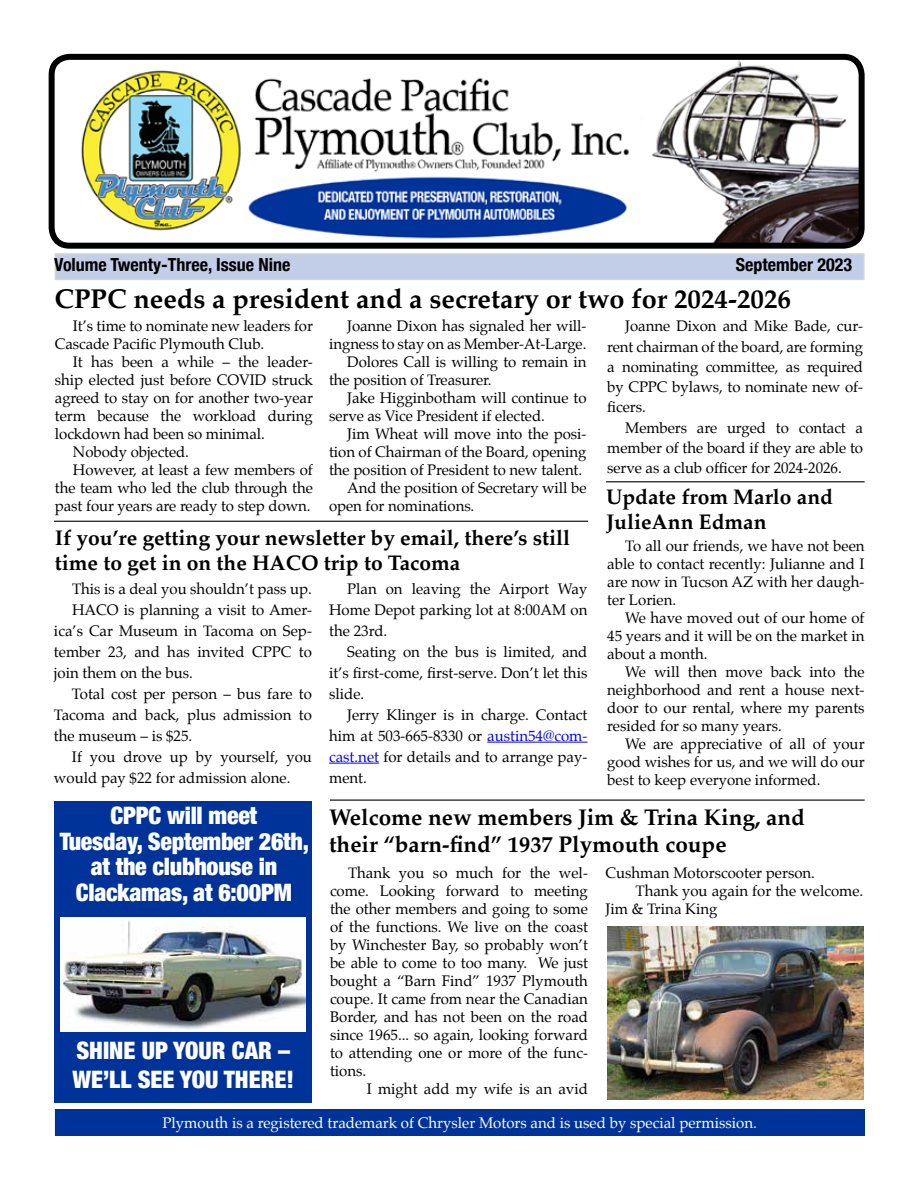
<style>
.page{position:relative;width:918px;height:1188px;background:#fff}
.page>*{position:absolute;margin:0;border:0;box-sizing:border-box;transform-origin:0 0}
.t1{font:700 27px "Palatino";color:#000}
.t2{font:900 condensed 24px/25.5px "Helvetica Neue";letter-spacing:-.01em;color:#fff}
.t3{font:700 22.5px/27px "Palatino";color:#000}
.t4{font:700 21px/25.2px "Palatino";color:#000}
.t5{font:700 condensed 18px "Helvetica Neue";color:#000}
.t6{font:15px/18px "Palatino";letter-spacing:-.005em;color:#000;text-align:justify}
.t7{font:15px "Palatino";color:#fff}
.s1{color:#00f}
</style>
<div class="page">
<div style="left:54px;top:801px;width:258px;height:302px;background:#039"></div>
<img style="left:60px;top:918px;width:246px;height:113px">
<div style="left:55px;top:1109px;width:810px;height:27px;background:#039"></div>
<div style="left:55px;top:253px;width:810px;height:27px;background:#c2cee7;border:2px solid #d3d5d6"></div>
<img style="left:57px;top:61px;width:801px;height:181px">
<div style="left:49px;top:54px;width:816px;height:195px;border:6px solid #000;border-radius:18px"></div>
<hr style="left:487px;top:742px;width:100px;height:1px;background:#00f">
<hr style="left:329px;top:763px;width:50px;height:1px;background:#00f">
<img style="left:607px;top:927px;width:257px;height:173px">
<hr style="left:330px;top:800px;width:535px;height:1px;background:#000">
<hr style="left:606px;top:481px;width:259px;height:1px;background:#000">
<hr style="left:54px;top:521px;width:534px;height:1px;background:#000">
<p class="t5" style="left:54px;top:249px;width:238px">Volume Twenty-Three, Issue Nine</p>
<p class="t5" style="left:736px;top:249px;width:118px">September 2023</p>
<h1 class="t1" style="left:55px;top:276px;width:738px">CPPC needs a president and a secretary or two for 2024-2026</h1>
<p class="t6" style="left:607px;top:316px;width:257px;line-height:20.2px;text-indent:18px">Joanne Dixon and Mike Bade, cur&shy;rent chairman of the board, are forming a nominating committee, as required by CPPC bylaws, to nominate new of&shy;ficers.</p>
<p class="t6" style="left:607px;top:417px;width:257px;line-height:20.2px;text-indent:18px">Members are urged to contact a member of the board if they are able to serve as a club officer for 2024-2026.</p>
<p class="t6" style="left:347px;top:317px;width:241px">Joanne Dixon has signaled her will-</p>
<p class="t6" style="left:329px;top:335px;width:259px">ingness to stay on as Member-At-Large.</p>
<p class="t6" style="left:347px;top:353px;width:241px">Dolores Call is willing to remain in</p>
<p class="t6" style="left:329px;top:371px;width:164px">the position of Treasurer.</p>
<p class="t6" style="left:347px;top:389px;width:241px">Jake Higginbotham will continue to</p>
<p class="t6" style="left:329px;top:407px;width:217px">serve as Vice President if elected.</p>
<p class="t6" style="left:347px;top:425px;width:241px">Jim Wheat will move into the posi-</p>
<p class="t6" style="left:329px;top:443px;width:259px">tion of Chairman of the Board, opening</p>
<p class="t6" style="left:329px;top:461px;width:255px">the position of President to new talent.</p>
<p class="t6" style="left:347px;top:479px;width:241px">And the position of Secretary will be</p>
<p class="t6" style="left:329px;top:497px;width:147px">open for nominations.</p>
<p class="t6" style="left:55px;top:317px;width:260px;text-indent:18px">It’s time to nominate new leaders for<br>Cascade Pacific Plymouth Club.</p>
<p class="t6" style="left:73px;top:353px;width:241px">It has been a while – the leader-</p>
<p class="t6" style="left:55px;top:371px;width:259px">ship elected just before COVID struck</p>
<p class="t6" style="left:55px;top:389px;width:259px">agreed to stay on for another two-year</p>
<p class="t6" style="left:55px;top:407px;width:260px">term because the workload during</p>
<p class="t6" style="left:55px;top:425px;width:211px">lockdown had been so minimal.</p>
<p class="t6" style="left:73px;top:443px;width:118px">Nobody objected.</p>
<p class="t6" style="left:73px;top:461px;width:241px">However, at least a few members of</p>
<p class="t6" style="left:55px;top:479px;width:260px">the team who led the club through the</p>
<p class="t6" style="left:55px;top:497px;width:257px">past four years are ready to step down.</p>
<h3 class="t4" style="left:606px;top:484px;width:228px">Update from Marlo and<br>JulieAnn Edman</h3>
<h3 class="t4" style="left:55px;top:524px;width:517px">If you’re getting your newsletter by email, there’s still time to get in on the HACO trip to Tacoma</h3>
<p class="t6" style="left:329px;top:578px;width:260px;line-height:21px;text-indent:18px">Plan on leaving the Airport Way Home Depot parking lot at 8:00AM on the 23rd.</p>
<p class="t6" style="left:329px;top:641px;width:260px;line-height:21px;text-indent:18px">Seating on the bus is limited, and it’s first-come, first-serve. Don’t let this slide.</p>
<p class="t6" style="left:329px;top:704px;width:260px;line-height:21px;text-indent:18px">Jerry Klinger is in charge. Contact him at 503-665-8330 or <span class="s1">austin54@com&shy;cast.net</span> for details and to arrange pay&shy;ment.</p>
<p class="t6" style="left:607px;top:537px;width:259px;text-indent:18px">To all our friends, we have not been able to contact recently: Julianne and I are now in Tucson AZ with her daugh&shy;ter Lorien.</p>
<p class="t6" style="left:607px;top:609px;width:259px;text-indent:18px">We have moved out of our home of 45 years and it will be on the market in about a month.</p>
<p class="t6" style="left:607px;top:663px;width:259px;text-indent:18px">We will then move back into the neighborhood and rent a house next&shy;door to our rental, where my parents resided for so many years.</p>
<p class="t6" style="left:607px;top:735px;width:259px;text-indent:18px">We are appreciative of all of your good wishes for us, and we will do our best to keep everyone informed.</p>
<p class="t6" style="left:72px;top:579px;width:242px">This is a deal you shouldn’t pass up.</p>
<p class="t6" style="left:72px;top:600px;width:241px">HACO is planning a visit to Amer-</p>
<p class="t6" style="left:54px;top:621px;width:259px">ica’s Car Museum in Tacoma on Sep-</p>
<p class="t6" style="left:54px;top:642px;width:260px">tember 23, and has invited CPPC to</p>
<p class="t6" style="left:54px;top:663px;width:141px">join them on the bus.</p>
<p class="t6" style="left:72px;top:684px;width:242px">Total cost per person – bus fare to</p>
<p class="t6" style="left:54px;top:705px;width:260px">Tacoma and back, plus admission to</p>
<p class="t6" style="left:54px;top:726px;width:140px">the museum – is $25.</p>
<p class="t6" style="left:72px;top:747px;width:241px">If you drove up by yourself, you</p>
<p class="t6" style="left:54px;top:768px;width:238px">would pay $22 for admission alone.</p>
<h2 class="t2" style="left:60px;top:802px;width:251px;text-align:center">CPPC will meet<br>Tuesday, September 26th, at the clubhouse in<br>Clackamas, at 6:00PM</h2>
<h2 class="t2" style="left:72px;top:1035px;width:223px;line-height:28.8px">SHINE UP YOUR CAR –<br>WE’LL SEE YOU THERE!</h2>
<h3 class="t3" style="left:329px;top:804px;width:477px">Welcome new members Jim &amp; Trina King, and their “barn-find” 1937 Plymouth coupe</h3>
<p class="t6" style="left:605px;top:864px;width:211px">Cushman Motorscooter person.</p>
<p class="t6" style="left:636px;top:882px;width:229px">Thank you again for the welcome.</p>
<p class="t6" style="left:605px;top:900px;width:114px">Jim &amp; Trina King</p>
<p class="t6" style="left:330px;top:864px;width:260px;text-indent:18px">Thank you so much for the wel&shy;come. Looking forward to meeting the other members and going to some of the functions. We live on the coast by Winchester Bay, so probably won’t be able to come to too many. We just bought a “Barn Find” 1937 Plymouth coupe. It came from near the Canadian Border, and has not been on the road since 1965... so again, looking forward to attending one or more of the func&shy;tions.</p>
<p class="t6" style="left:367px;top:1080px;width:223px">I might add my wife is an avid</p>
<p class="t7" style="left:162px;top:1111px;width:596px">Plymouth is a registered trademark of Chrysler Motors and is used by special permission.</p>
</div>
